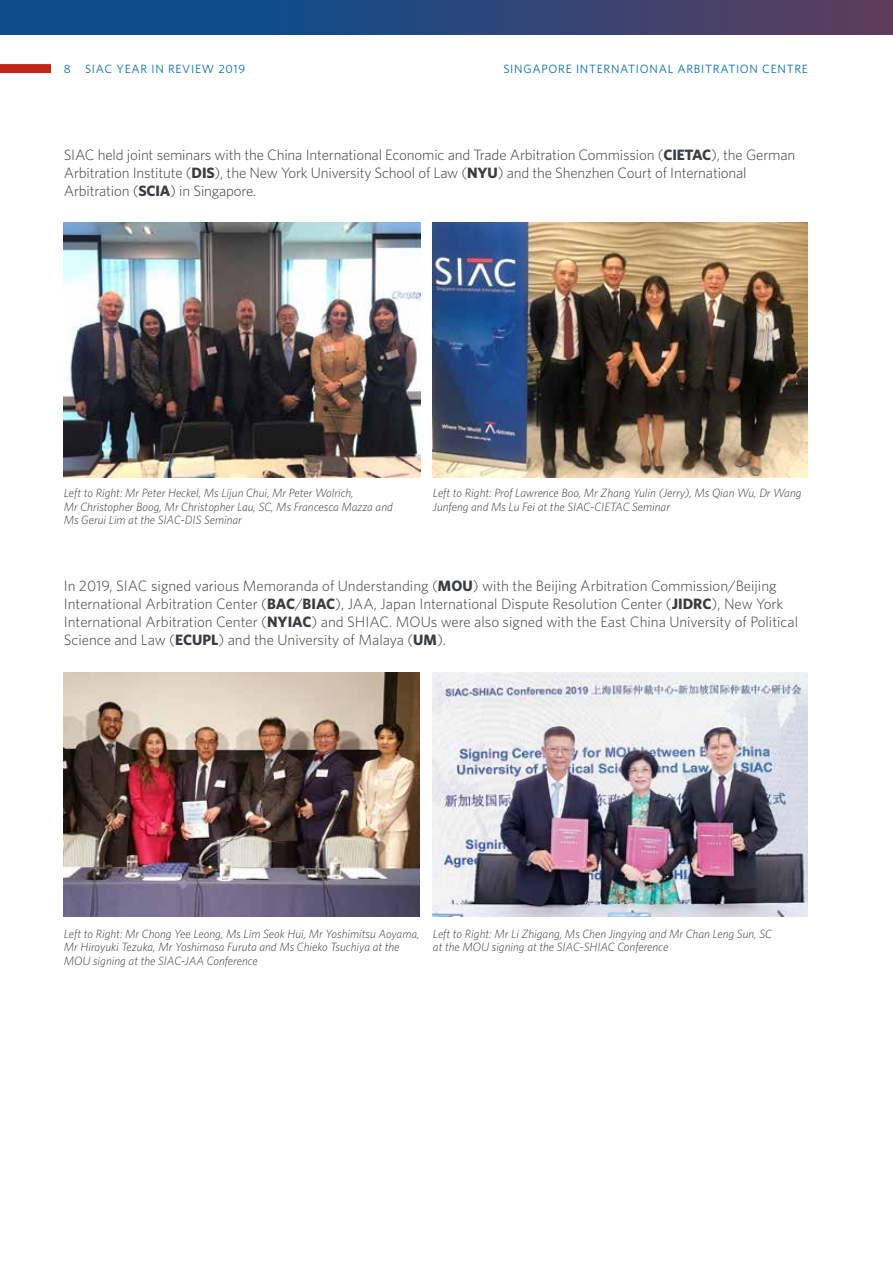
<style>
.page{position:relative;width:893px;height:1263px;background:#fff}
.page>*{position:absolute;margin:0;border:0;box-sizing:border-box;transform-origin:0 0}
.t1{font:300 15px/18px "Whitney";color:#373d42}
.t2{font:italic 300 12px/13.5px "Whitney";color:#373d42}
.t3{font:12px "Whitney";letter-spacing:.06em;color:#0071af}
.s1{font-weight:700}
</style>
<div class="page">
<img style="left:64px;top:222px;width:357px;height:255px">
<img style="left:433px;top:222px;width:375px;height:255px">
<img style="left:64px;top:672px;width:355px;height:245px">
<img style="left:433px;top:672px;width:375px;height:245px">
<div style="left:0;top:64px;width:51px;height:9px;background:#c2261a"></div>
<div style="left:0;top:0;width:893px;height:34px;background:linear-gradient(to right,#004f96,#593d5e)"></div>
<p class="t3" style="left:64px;top:61px;width:183px">8 SIAC YEAR IN REVIEW 2019</p>
<p class="t3" style="left:503px;top:61px;width:306px">SINGAPORE INTERNATIONAL ARBITRATION CENTRE</p>
<p class="t1" style="left:64px;top:145px;width:733px">SIAC held joint seminars with the China International Economic and Trade Arbitration Commission (<span class="s1">CIETAC</span>), the German<br>Arbitration Institute (<span class="s1">DIS</span>), the New York University School of Law (<span class="s1">NYU</span>) and the Shenzhen Court of International<br>Arbitration (<span class="s1">SCIA</span>) in Singapore.</p>
<p class="t2" style="left:64px;top:486px;width:331px">Left to Right: Mr Peter Heckel, Ms Lijun Chui, Mr Peter Wolrich,<br>Mr Christopher Boog, Mr Christopher Lau, SC, Ms Francesca Mazza and<br>Ms Gerui Lim at the SIAC-DIS Seminar</p>
<p class="t2" style="left:433px;top:486px;width:370px">Left to Right: Prof Lawrence Boo, Mr Zhang Yulin (Jerry), Ms Qian Wu, Dr Wang<br>Junfeng and Ms Lu Fei at the SIAC-CIETAC Seminar</p>
<p class="t1" style="left:64px;top:576px;width:736px">In 2019, SIAC signed various Memoranda of Understanding (<span class="s1">MOU</span>) with the Beijing Arbitration Commission/Beijing International Arbitration Center (<span class="s1">BAC</span>/<span class="s1">BIAC</span>), JAA, Japan International Dispute Resolution Center (<span class="s1">JIDRC</span>), New York International Arbitration Center (<span class="s1">NYIAC</span>) and SHIAC. MOUs were also signed with the East China University of Political Science and Law (<span class="s1">ECUPL</span>) and the University of Malaya (<span class="s1">UM</span>).</p>
<p class="t2" style="left:64px;top:926px;width:357px">Left to Right: Mr Chong Yee Leong, Ms Lim Seok Hui, Mr Yoshimitsu Aoyama,<br>Mr Hiroyuki Tezuka, Mr Yoshimasa Furuta and Ms Chieko Tsuchiya at the<br>MOU signing at the SIAC-JAA Conference</p>
<p class="t2" style="left:433px;top:926px;width:340px">Left to Right: Mr Li Zhigang, Ms Chen Jingying and Mr Chan Leng Sun, SC at the MOU signing at the SIAC-SHIAC Conference</p>
</div>
